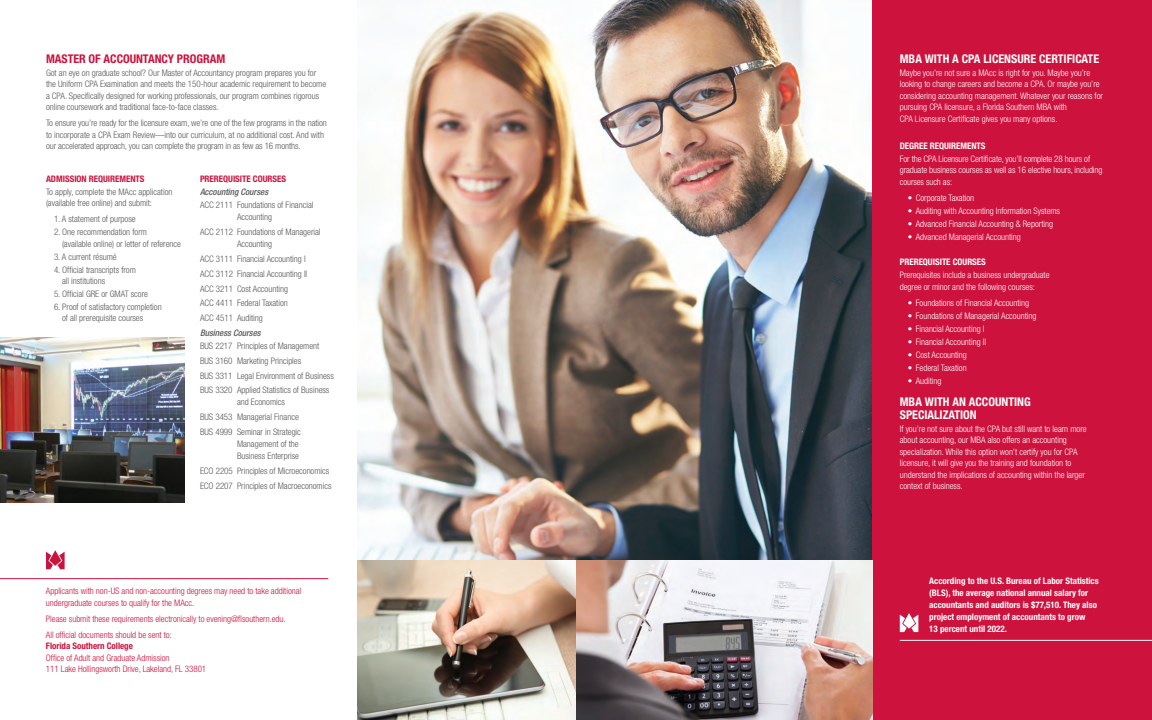
<style>
.page{position:relative;width:1152px;height:720px;background:#fff}
.page>*{position:absolute;margin:0;border:0;box-sizing:border-box;transform-origin:0 0}
.t1{font:700 condensed 12px/13px "Helvetica Neue LT Std";color:#fff}
.t2{font:700 condensed 12px "Helvetica Neue LT Std";letter-spacing:-.005em;color:#cd123d}
.t3{font:300 condensed 9px/14.8px "Helvetica Neue LT Std";letter-spacing:-.005em;color:#57585a}
.t4{font:300 condensed 9px/11.5px "Helvetica Neue LT Std";letter-spacing:-.005em;color:#fff}
.t5{font:300 condensed 9px/11.5px "Helvetica Neue LT Std";letter-spacing:-.005em;color:#cd123d}
.t6{font:700 condensed 9px/12px "Helvetica Neue LT Std";color:#fff}
.t7{font:700 condensed 9px "Helvetica Neue LT Std";letter-spacing:-.005em;color:#cd123d}
.t8{font:italic 500 condensed 9px "Helvetica Neue LT Std";letter-spacing:-.005em;color:#57585a}
</style>
<div class="page">
<img style="left:358px;top:0;width:515px;height:720px">
<div style="left:873px;top:0;width:279px;height:720px;background:#cd123d"></div>
<hr style="left:0;top:578px;width:328px;height:1px;background:#cd123d">
<svg style="left:46px;top:550px;width:19px;height:19px"></svg>
<svg style="left:900px;top:613px;width:18px;height:19px"></svg>
<hr style="left:900px;top:640px;width:252px;height:1px;background:#fff">
<img style="left:0;top:338px;width:184px;height:165px">
<h1 class="t2" style="left:46px;top:51px;width:181px">MASTER OF ACCOUNTANCY PROGRAM</h1>
<p class="t3" style="left:46px;top:67px;width:282px;line-height:11.5px">Got an eye on graduate school? Our Master of Accountancy program prepares you for the Uniform CPA Examination and meets the 150-hour academic requirement to become a CPA. Specifically designed for working professionals, our program combines rigorous online coursework and traditional face-to-face classes.</p>
<p class="t3" style="left:46px;top:117px;width:282px;line-height:11.5px">To ensure you’re ready for the licensure exam, we’re one of the few programs in the nation to incorporate a CPA Exam Review—into our curriculum, at no additional cost. And with our accelerated approach, you can complete the program in as few as 16 months.</p>
<p class="t7" style="left:46px;top:173px;width:100px">ADMISSION REQUIREMENTS</p>
<p class="t3" style="left:46px;top:186px;width:128px;line-height:11.5px">To apply, complete the MAcc application (available free online) and submit:</p>
<p class="t3" style="left:54px;top:212px;width:83px">1. A statement of purpose</p>
<p class="t3" style="left:62px;top:226px;width:120px;line-height:11.5px;text-indent:-8px">2. One recommendation form<br>(available online) or letter of reference</p>
<p class="t3" style="left:54px;top:249px;width:64px">3. A current résumé</p>
<p class="t3" style="left:62px;top:264px;width:75px;line-height:11.5px;text-indent:-8px">4. Official transcripts from all institutions</p>
<p class="t3" style="left:54px;top:286px;width:96px">5. Official GRE or GMAT score</p>
<p class="t3" style="left:62px;top:301px;width:101px;line-height:11.5px;text-indent:-8px">6. Proof of satisfactory completion of all prerequisite courses</p>
<p class="t7" style="left:200px;top:173px;width:88px">PREREQUISITE COURSES</p>
<p class="t8" style="left:200px;top:186px;width:70px">Accounting Courses</p>
<p class="t3" style="left:200px;top:199px;width:115px;line-height:12px;text-align:center">ACC 2111 Foundations of Financial<br>Accounting</p>
<p class="t3" style="left:237px;top:226px;width:85px;line-height:12px;text-indent:-37px">ACC 2112 Foundations of Managerial<br>Accounting</p>
<p class="t3" style="left:200px;top:251px;width:109px">ACC 3111 Financial Accounting I<br>ACC 3112 Financial Accounting II<br>ACC 3211 Cost Accounting<br>ACC 4411 Federal Taxation<br>ACC 4511 Auditing</p>
<p class="t8" style="left:200px;top:327px;width:62px">Business Courses</p>
<p class="t3" style="left:200px;top:338px;width:135px">BUS 2217 Principles of Management BUS 3160 Marketing Principles<br>BUS 3311 Legal Environment of Business BUS 3320 Applied Statistics of Business</p>
<p class="t3" style="left:200px;top:395px;width:102px;text-indent:37px">and Economics<br>BUS 3453 Managerial Finance<br>BUS 4999 Seminar in Strategic</p>
<p class="t3" style="left:237px;top:438px;width:64px;line-height:12px">Management of the<br>Business Enterprise</p>
<p class="t3" style="left:200px;top:463px;width:133px">ECO 2205 Principles of Microeconomics<br>ECO 2207 Principles of Macroeconomics</p>
<p class="t5" style="left:46px;top:585px;width:257px">Applicants with non-US and non-accounting degrees may need to take additional undergraduate courses to qualify for the MAcc.</p>
<p class="t5" style="left:46px;top:611px;width:241px;line-height:16px">Please submit these requirements electronically to evening@flsouthern.edu.<br>All official documents should be sent to:</p>
<p class="t7" style="left:46px;top:641px;width:88px">Florida Southern College</p>
<p class="t5" style="left:46px;top:652px;width:162px">Office of Adult and Graduate Admission<br>111 Lake Hollingsworth Drive, Lakeland, FL 33801</p>
<h1 class="t1" style="left:900px;top:52px;width:201px">MBA WITH A CPA LICENSURE CERTIFICATE</h1>
<p class="t4" style="left:900px;top:67px;width:205px">Maybe you’re not sure a MAcc is right for you. Maybe you’re looking to change careers and become a CPA. Or maybe you’re considering accounting management. Whatever your reasons for pursuing CPA licensure, a Florida Southern MBA with<br>CPA Licensure Certificate gives you many options.</p>
<p class="t6" style="left:900px;top:139px;width:87px">DEGREE REQUIREMENTS</p>
<p class="t4" style="left:900px;top:153px;width:204px">For the CPA Licensure Certificate, you’ll complete 28 hours of graduate business courses as well as 16 elective hours, including courses such as:</p>
<p class="t4" style="left:908px;top:192px;width:68px">• Corporate Taxation</p>
<p class="t4" style="left:908px;top:205px;width:154px">• Auditing with Accounting Information Systems</p>
<p class="t4" style="left:908px;top:218px;width:147px">• Advanced Financial Accounting &amp; Reporting</p>
<p class="t4" style="left:908px;top:231px;width:115px">• Advanced Managerial Accounting</p>
<p class="t6" style="left:900px;top:256px;width:88px">PREREQUISITE COURSES</p>
<p class="t4" style="left:900px;top:269px;width:151px">Prerequisites include a business undergraduate degree or minor and the following courses:</p>
<p class="t4" style="left:908px;top:297px;width:123px">• Foundations of Financial Accounting</p>
<p class="t4" style="left:908px;top:310px;width:130px">• Foundations of Managerial Accounting</p>
<p class="t4" style="left:908px;top:323px;width:78px">• Financial Accounting I</p>
<p class="t4" style="left:908px;top:336px;width:80px">• Financial Accounting II</p>
<p class="t4" style="left:908px;top:349px;width:61px">• Cost Accounting</p>
<p class="t4" style="left:908px;top:362px;width:60px">• Federal Taxation</p>
<p class="t4" style="left:908px;top:375px;width:35px">• Auditing</p>
<h1 class="t1" style="left:900px;top:395px;width:133px">MBA WITH AN ACCOUNTING<br>SPECIALIZATION</h1>
<p class="t4" style="left:900px;top:423px;width:188px">If you’re not sure about the CPA but still want to learn more about accounting, our MBA also offers an accounting specialization. While this option won’t certify you for CPA licensure, it will give you the training and foundation to understand the implications of accounting within the larger context of business.</p>
<p class="t6" style="left:929px;top:575px;width:171px">According to the U.S. Bureau of Labor Statistics (BLS), the average national annual salary for accountants and auditors is $77,510. They also project employment of accountants to grow<br>13 percent until 2022.</p>
</div>
